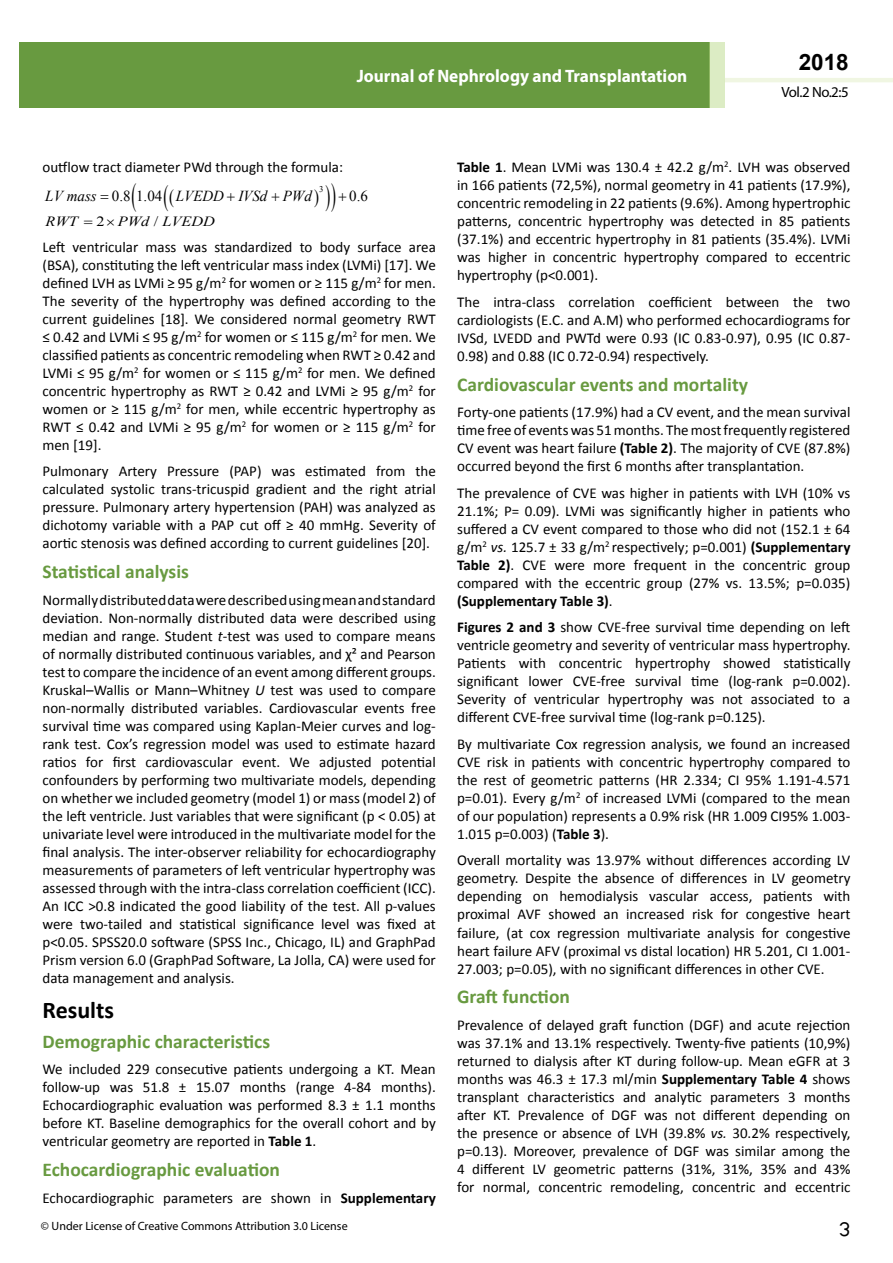
<style>
.page{position:relative;width:893px;height:1263px;background:#fff}
.page>*{position:absolute;margin:0;border:0;box-sizing:border-box;transform-origin:0 0}
.t1{font:25.5px "Tunga";color:#000}
.t2{font:700 24px "Calibri";color:#000}
.t3{font:700 22.5px "Arial";color:#000}
.t4{font:700 19.5px "Calibri";color:#689a40}
.t5{font:700 18px "Myriad Pro";color:#fff;scale:.96 1}
.t6{font:italic 15.15px "Times New Roman";color:#000}
.t7{font:15.15px "Times New Roman";color:#000}
.t8{font:15px/18px "Calibri";color:#000;text-align:justify}
.t9{font:14.85px "Myriad Pro";color:#000}
.t10{font:italic 14.1px "Times New Roman";color:#000;scale:1.16 1}
.t11{font:14.1px "Times New Roman";color:#000;scale:1.16 1}
.t12{font:12px "Myriad Pro";color:#000}
.t13{font:8.85px "Times New Roman";color:#000}
.s1{font-style:normal}
.s2{font-style:italic}
.s3{font-weight:700}
</style>
<div class="page">
<hr style="left:725px;top:78px;width:168px;height:4px;background:#f0f6e2">
<div style="left:19px;top:42px;width:690px;height:66px;background:#689a40"></div>
<div style="left:709px;top:42px;width:16px;height:66px;background:#dcecc4"></div>
<p class="t5" style="left:357px;top:64px;width:346px">Journal of Nephrology and Transplantation</p>
<p class="t5" style="left:585px;top:74px;width:128px">ISSN 1698-9465</p>
<h3 class="t3" style="left:799px;top:47px;width:52px">2018</h3>
<p class="t9" style="left:781px;top:83px;width:69px">Vol.2 No.2:5</p>
<p class="t8" style="left:43px;top:158px;width:302px">outflow tract diameter PWd through the formula:</p>
<p class="t13" style="left:319px;top:183px;width:6px">3</p>
<p class="t6" style="left:45px;top:186px;width:268px">LV mass <span class="s1">0.8 1.04</span> LVEDD IVSd PWd</p>
<p class="t7" style="left:349px;top:186px;width:20px">0.6</p>
<p class="t10" style="left:45px;top:212px;width:30px">RWT</p>
<p class="t10" style="left:118px;top:212px;width:85px">PWd LVEDD</p>
<p class="t11" style="left:96px;top:212px;width:9px">2</p>
<p class="t11" style="left:154px;top:212px;width:5px">/</p>
<p class="t8" style="left:42px;top:238px;width:395px">Left ventricular mass was standardized to body surface area (BSA), constituting the left ventricular mass index (LVMi) [17]. We defined LVH as LVMi ≥ 95 g/m<sup>2</sup> for women or ≥ 115 g/m<sup>2</sup> for men.<br>The severity of the hypertrophy was defined according to the current guidelines [18]. We considered normal geometry RWT ≤ 0.42 and LVMi ≤ 95 g/m<sup>2</sup> for women or ≤ 115 g/m<sup>2</sup> for men. We classified patients as concentric remodeling when RWT ≥ 0.42 and LVMi ≤ 95 g/m<sup>2</sup> for women or ≤ 115 g/m<sup>2</sup> for men. We defined concentric hypertrophy as RWT ≥ 0.42 and LVMi ≥ 95 g/m<sup>2</sup> for women or ≥ 115 g/m<sup>2</sup> for men, while eccentric hypertrophy as RWT ≤ 0.42 and LVMi ≥ 95 g/m<sup>2</sup> for women or ≥ 115 g/m<sup>2</sup> for men [19].</p>
<p class="t8" style="left:42px;top:462px;width:395px">Pulmonary Artery Pressure (PAP) was estimated from the calculated systolic trans-tricuspid gradient and the right atrial pressure. Pulmonary artery hypertension (PAH) was analyzed as dichotomy variable with a PAP cut off ≥ 40 mmHg. Severity of aortic stenosis was defined according to current guidelines [20].</p>
<h3 class="t4" style="left:43px;top:559px;width:148px">Statistical analysis</h3>
<p class="t8" style="left:42px;top:591px;width:395px">Normallydistributeddataweredescribedusingmeanandstandard deviation. Non-normally distributed data were described using median and range. Student <span class="s2">t</span>-test was used to compare means of normally distributed continuous variables, and χ² and Pearson test to compare the incidence of an event among different groups.<br>Kruskal–Wallis or Mann–Whitney <span class="s2">U</span> test was used to compare non-normally distributed variables. Cardiovascular events free survival time was compared using Kaplan-Meier curves and log&shy;rank test. Cox’s regression model was used to estimate hazard ratios for first cardiovascular event. We adjusted potential confounders by performing two multivariate models, depending on whether we included geometry (model 1) or mass (model 2) of the left ventricle. Just variables that were significant (p &lt; 0.05) at univariate level were introduced in the multivariate model for the final analysis. The inter-observer reliability for echocardiography measurements of parameters of left ventricular hypertrophy was assessed through with the intra-class correlation coefficient (ICC).<br>An ICC &gt;0.8 indicated the good liability of the test. All p-values were two-tailed and statistical significance level was fixed at p&lt;0.05. SPSS20.0 software (SPSS Inc., Chicago, IL) and GraphPad Prism version 6.0 (GraphPad Software, La Jolla, CA) were used for data management and analysis.</p>
<h2 class="t2" style="left:43px;top:994px;width:73px">Results</h2>
<h3 class="t4" style="left:43px;top:1029px;width:229px">Demographic characteristics</h3>
<p class="t8" style="left:42px;top:1060px;width:395px">We included 229 consecutive patients undergoing a KT. Mean follow-up was 51.8 ± 15.07 months (range 4-84 months).<br>Echocardiographic evaluation was performed 8.3 ± 1.1 months before KT. Baseline demographics for the overall cohort and by ventricular geometry are reported in <span class="s3">Table 1</span>.</p>
<h3 class="t4" style="left:43px;top:1157px;width:239px">Echocardiographic evaluation</h3>
<p class="t8" style="left:43px;top:1189px;width:395px">Echocardiographic parameters are shown in <span class="s3">Supplementary</span></p>
<p class="t12" style="left:41px;top:1218px;width:308px">© Under License of Creative Commons Attribution 3.0 License</p>
<p class="t8" style="left:457px;top:158px;width:395px"><span class="s3">Table 1</span>. Mean LVMi was 130.4 ± 42.2 g/m<sup>2</sup>. LVH was observed in 166 patients (72,5%), normal geometry in 41 patients (17.9%), concentric remodeling in 22 patients (9.6%). Among hypertrophic patterns, concentric hypertrophy was detected in 85 patients (37.1%) and eccentric hypertrophy in 81 patients (35.4%). LVMi was higher in concentric hypertrophy compared to eccentric hypertrophy (p&lt;0.001).</p>
<p class="t8" style="left:457px;top:293px;width:395px">The intra-class correlation coefficient between the two cardiologists (E.C. and A.M) who performed echocardiograms for IVSd, LVEDD and PWTd were 0.93 (IC 0.83-0.97), 0.95 (IC 0.87- 0.98) and 0.88 (IC 0.72-0.94) respectively.</p>
<h3 class="t4" style="left:457px;top:372px;width:292px">Cardiovascular events and mortality</h3>
<p class="t8" style="left:457px;top:403px;width:395px">Forty-one patients (17.9%) had a CV event, and the mean survival time free of eventswas 51months. Themostfrequently registered CV event was heart failure <span class="s3">(Table 2)</span>. The majority of CVE (87.8%) occurred beyond the first 6 months after transplantation.</p>
<p class="t8" style="left:457px;top:484px;width:395px">The prevalence of CVE was higher in patients with LVH (10% vs 21.1%; P= 0.09). LVMi was significantly higher in patients who suffered a CV event compared to those who did not (152.1 ± 64 g/m<sup>2</sup> <span class="s2">vs.</span> 125.7 ± 33 g/m<sup>2</sup> respectively; p=0.001) <span class="s3">(Supplementary Table 2)</span>. CVE were more frequent in the concentric group compared with the eccentric group (27% vs. 13.5%; p=0.035) <span class="s3">(Supplementary Table 3)</span>.</p>
<p class="t8" style="left:457px;top:618px;width:395px"><span class="s3">Figures 2 and 3</span> show CVE-free survival time depending on left ventricle geometry and severity of ventricular mass hypertrophy.<br>Patients with concentric hypertrophy showed statistically significant lower CVE-free survival time (log-rank p=0.002).<br>Severity of ventricular hypertrophy was not associated to a different CVE-free survival time (log-rank p=0.125).</p>
<p class="t8" style="left:457px;top:735px;width:395px">By multivariate Cox regression analysis, we found an increased CVE risk in patients with concentric hypertrophy compared to the rest of geometric patterns (HR 2.334; CI 95% 1.191-4.571 p=0.01). Every g/m<sup>2</sup> of increased LVMi (compared to the mean of our population) represents a 0.9% risk (HR 1.009 CI95% 1.003- 1.015 p=0.003) (<span class="s3">Table 3</span>).</p>
<p class="t8" style="left:457px;top:851px;width:395px">Overall mortality was 13.97% without differences according LV geometry. Despite the absence of differences in LV geometry depending on hemodialysis vascular access, patients with proximal AVF showed an increased risk for congestive heart failure, (at cox regression multivariate analysis for congestive heart failure AFV (proximal vs distal location) HR 5.201, CI 1.001- 27.003; p=0.05), with no significant differences in other CVE.</p>
<h3 class="t4" style="left:457px;top:984px;width:114px">Graft function</h3>
<p class="t8" style="left:457px;top:1016px;width:395px">Prevalence of delayed graft function (DGF) and acute rejection was 37.1% and 13.1% respectively. Twenty-five patients (10,9%) returned to dialysis after KT during follow-up. Mean eGFR at 3 months was 46.3 ± 17.3 ml/min <span class="s3">Supplementary Table 4</span> shows transplant characteristics and analytic parameters 3 months after KT. Prevalence of DGF was not different depending on the presence or absence of LVH (39.8% <span class="s2">vs.</span> 30.2% respectively, p=0.13). Moreover, prevalence of DGF was similar among the 4 different LV geometric patterns (31%, 31%, 35% and 43% for normal, concentric remodeling, concentric and eccentric</p>
<h1 class="t1" style="left:839px;top:1212px;width:13px">3</h1>
</div>
